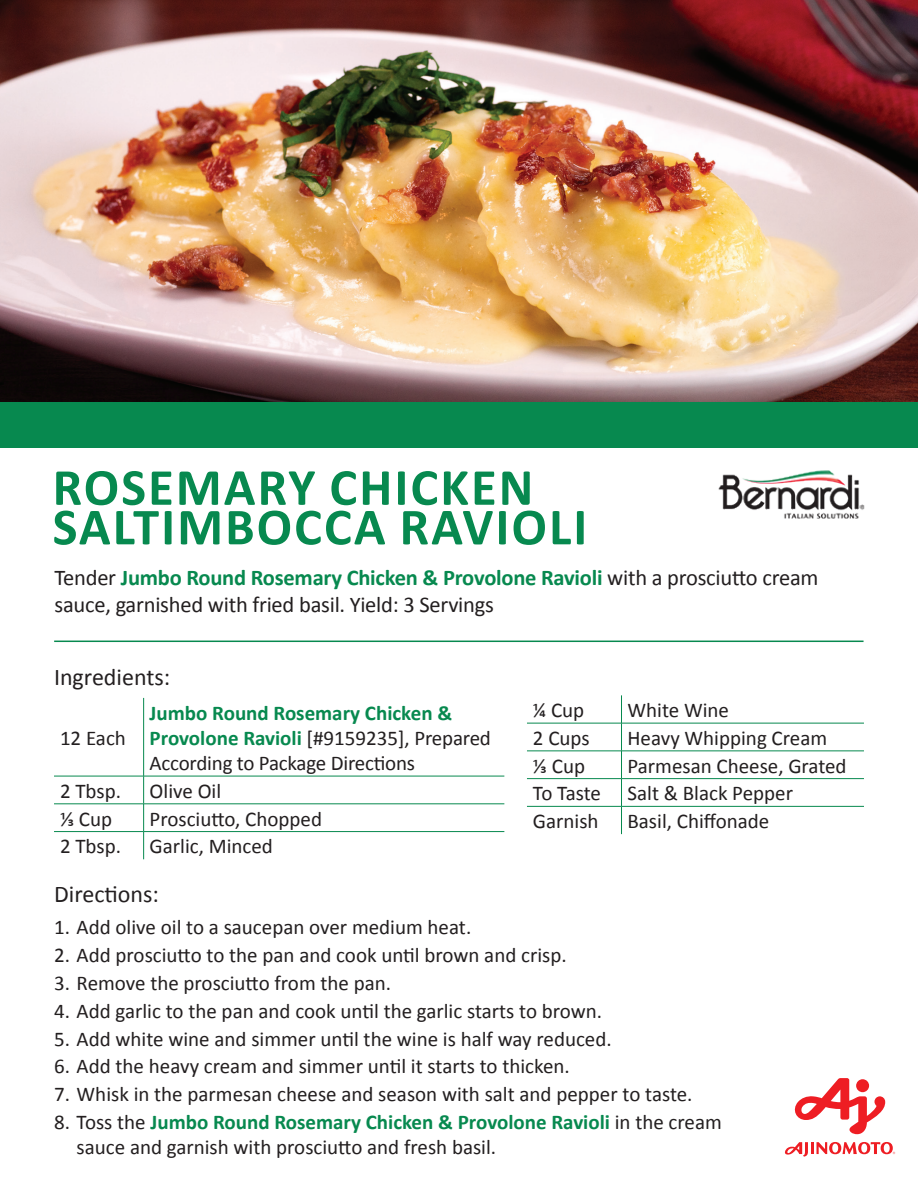
<style>
.page{position:relative;width:918px;height:1188px;background:#fff}
.page>*{position:absolute;margin:0;border:0;box-sizing:border-box;transform-origin:0 0}
.t1{font:700 52.5px/39.6px "Calibri";letter-spacing:.04em;color:#07894f}
.t2{font:24px "Calibri";color:#231f20}
.t3{font:22.5px/27px "Calibri";letter-spacing:-.01em;color:#231f20}
.t4{font:21px/25.2px "Calibri";color:#231f20}
.s1{font-weight:700;color:#07894f}
</style>
<div class="page">
<img style="left:0;top:0;width:918px;height:402px">
<div style="left:0;top:402px;width:918px;height:46px;background:#07894f"></div>
<hr style="left:143px;top:698px;width:1px;height:78px;background:#07894f">
<hr style="left:54px;top:776px;width:90px;height:1px;background:#07894f">
<hr style="left:54px;top:804px;width:90px;height:1px;background:#07894f">
<hr style="left:144px;top:776px;width:360px;height:1px;background:#07894f">
<hr style="left:144px;top:804px;width:360px;height:1px;background:#07894f">
<hr style="left:54px;top:831px;width:90px;height:1px;background:#07894f">
<svg style="left:143px;top:776px;width:1px;height:83px"></svg>
<hr style="left:144px;top:831px;width:360px;height:1px;background:#07894f">
<hr style="left:527px;top:723px;width:95px;height:1px;background:#07894f">
<hr style="left:527px;top:751px;width:95px;height:1px;background:#07894f">
<hr style="left:622px;top:723px;width:242px;height:1px;background:#07894f">
<hr style="left:622px;top:751px;width:242px;height:1px;background:#07894f">
<hr style="left:527px;top:778px;width:95px;height:1px;background:#07894f">
<hr style="left:527px;top:806px;width:95px;height:1px;background:#07894f">
<svg style="left:621px;top:695px;width:1px;height:139px"></svg>
<hr style="left:622px;top:778px;width:242px;height:1px;background:#07894f">
<hr style="left:622px;top:806px;width:242px;height:1px;background:#07894f">
<hr style="left:54px;top:641px;width:810px;height:1px;background:#07894f">
<img style="left:718px;top:470px;width:147px;height:49px">
<svg style="left:785px;top:1078px;width:111px;height:79px"></svg>
<h1 class="t1" style="left:53px;top:465px;width:536px">ROSEMARY CHICKEN<br>SALTIMBOCCA RAVIOLI</h1>
<p class="t3" style="left:54px;top:563px;width:766px">Tender <span class="s1">Jumbo Round Rosemary Chicken &amp; Provolone Ravioli</span> with a prosciutto cream sauce, garnished with fried basil. Yield: 3 Servings</p>
<p class="t2" style="left:54px;top:662px;width:118px">Ingredients:</p>
<p class="t4" style="left:60px;top:724px;width:67px">12 Each</p>
<p class="t4" style="left:150px;top:699px;width:343px"><span class="s1">Jumbo Round Rosemary Chicken &amp;<br>Provolone Ravioli</span> [#9159235], Prepared<br>According to Package Directions</p>
<p class="t4" style="left:60px;top:777px;width:63px">2 Tbsp.</p>
<p class="t4" style="left:150px;top:777px;width:73px">Olive Oil</p>
<p class="t4" style="left:60px;top:805px;width:54px">⅓ Cup</p>
<p class="t4" style="left:150px;top:805px;width:174px">Prosciutto, Chopped</p>
<p class="t4" style="left:60px;top:833px;width:63px">2 Tbsp.</p>
<p class="t4" style="left:150px;top:833px;width:125px">Garlic, Minced</p>
<p class="t4" style="left:533px;top:697px;width:53px">¼ Cup</p>
<p class="t4" style="left:628px;top:697px;width:103px">White Wine</p>
<p class="t4" style="left:533px;top:724px;width:58px">2 Cups</p>
<p class="t4" style="left:628px;top:724px;width:201px">Heavy Whipping Cream</p>
<p class="t4" style="left:533px;top:752px;width:54px">⅓ Cup</p>
<p class="t4" style="left:628px;top:752px;width:221px">Parmesan Cheese, Grated</p>
<p class="t4" style="left:533px;top:780px;width:70px">To Taste</p>
<p class="t4" style="left:628px;top:780px;width:167px">Salt &amp; Black Pepper</p>
<p class="t4" style="left:533px;top:808px;width:67px">Garnish</p>
<p class="t4" style="left:628px;top:808px;width:143px">Basil, Chiffonade</p>
<p class="t2" style="left:54px;top:879px;width:106px">Directions:</p>
<p class="t4" style="left:54px;top:913px;width:419px">1. Add olive oil to a saucepan over medium heat.</p>
<p class="t4" style="left:54px;top:941px;width:514px">2. Add prosciutto to the pan and cook until brown and crisp.</p>
<p class="t4" style="left:54px;top:969px;width:339px">3. Remove the prosciutto from the pan.</p>
<p class="t4" style="left:54px;top:997px;width:550px">4. Add garlic to the pan and cook until the garlic starts to brown.</p>
<p class="t4" style="left:54px;top:1025px;width:559px">5. Add white wine and simmer until the wine is half way reduced.</p>
<p class="t4" style="left:54px;top:1053px;width:517px">6. Add the heavy cream and simmer until it starts to thicken.</p>
<p class="t4" style="left:54px;top:1081px;width:640px">7. Whisk in the parmesan cheese and season with salt and pepper to taste.</p>
<p class="t4" style="left:77px;top:1109px;width:647px;text-indent:-22px">8. Toss the <span class="s1">Jumbo Round Rosemary Chicken &amp; Provolone Ravioli</span> in the cream sauce and garnish with prosciutto and fresh basil.</p>
</div>
